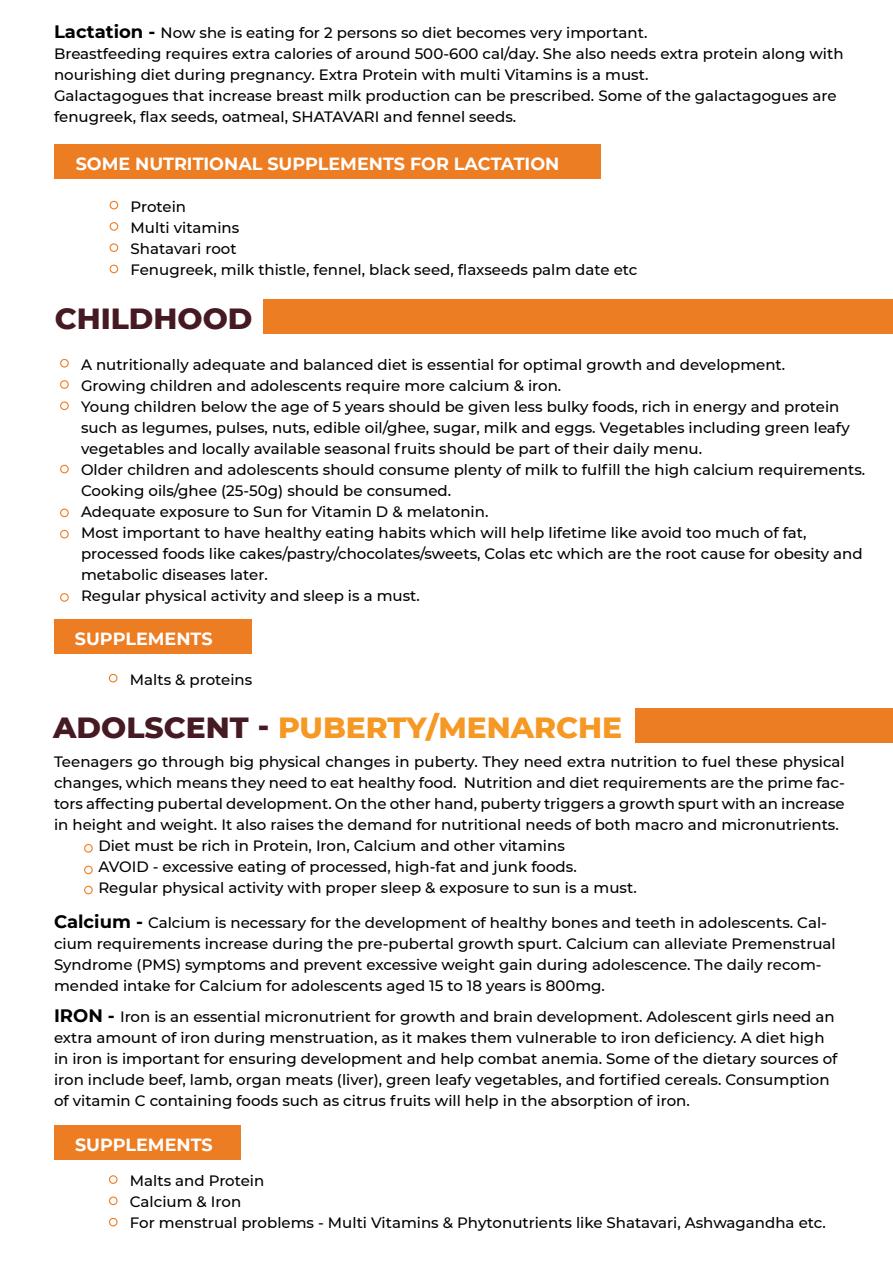
<style>
.page{position:relative;width:893px;height:1263px;background:#fff}
.page>*{position:absolute;margin:0;border:0;box-sizing:border-box;transform-origin:0 0}
.t1{font:800 29.7px "Montserrat";color:#f59824}
.t2{font:800 29.7px "Montserrat";color:#461a22}
.t3{font:700 17.55px "Montserrat";color:#fff}
.t4{font:500 15px/21px "Montserrat";color:#000}
.s1{font-weight:700;font-size:18px}
.s2{color:#461a22}
</style>
<div class="page">
<div style="left:55px;top:145px;width:546px;height:34px;background:#ed7d23"></div>
<div style="left:264px;top:300px;width:629px;height:34px;background:#ed7d23"></div>
<div style="left:110px;top:201px;width:8px;height:8px;border:1px solid #ed7d23;border-radius:50%"></div>
<div style="left:110px;top:222px;width:8px;height:9px;border:1px solid #ed7d23;border-radius:50%"></div>
<div style="left:110px;top:243px;width:8px;height:9px;border:1px solid #ed7d23;border-radius:50%"></div>
<div style="left:110px;top:265px;width:8px;height:8px;border:1px solid #ed7d23;border-radius:50%"></div>
<div style="left:60px;top:359px;width:9px;height:9px;border:1px solid #ed7d23;border-radius:50%"></div>
<div style="left:60px;top:380px;width:9px;height:9px;border:1px solid #ed7d23;border-radius:50%"></div>
<div style="left:60px;top:509px;width:9px;height:8px;border:1px solid #ed7d23;border-radius:50%"></div>
<div style="left:60px;top:401px;width:9px;height:9px;border:1px solid #ed7d23;border-radius:50%"></div>
<div style="left:60px;top:530px;width:9px;height:8px;border:1px solid #ed7d23;border-radius:50%"></div>
<div style="left:60px;top:465px;width:9px;height:8px;border:1px solid #ed7d23;border-radius:50%"></div>
<div style="left:60px;top:593px;width:9px;height:9px;border:1px solid #ed7d23;border-radius:50%"></div>
<div style="left:54px;top:619px;width:198px;height:34px;background:#ed7d23"></div>
<div style="left:109px;top:674px;width:8px;height:8px;border:1px solid #ed7d23;border-radius:50%"></div>
<div style="left:635px;top:708px;width:258px;height:34px;background:#ed7d23"></div>
<div style="left:84px;top:844px;width:9px;height:9px;border:1px solid #ed7d23;border-radius:50%"></div>
<div style="left:84px;top:866px;width:9px;height:8px;border:1px solid #ed7d23;border-radius:50%"></div>
<div style="left:84px;top:886px;width:9px;height:8px;border:1px solid #ed7d23;border-radius:50%"></div>
<div style="left:54px;top:1125px;width:186px;height:34px;background:#ed7d23"></div>
<div style="left:109px;top:1175px;width:9px;height:9px;border:1px solid #ed7d23;border-radius:50%"></div>
<div style="left:109px;top:1196px;width:9px;height:9px;border:1px solid #ed7d23;border-radius:50%"></div>
<div style="left:109px;top:1218px;width:9px;height:8px;border:1px solid #ed7d23;border-radius:50%"></div>
<p class="t4" style="left:54px;top:22px;width:791px"><span class="s1">Lactation -</span> Now she is eating for 2 persons so diet becomes very important.<br>Breastfeeding requires extra calories of around 500-600 cal/day. She also needs extra protein along with nourishing diet during pregnancy. Extra Protein with multi Vitamins is a must.<br>Galactagogues that increase breast milk production can be prescribed. Some of the galactagogues are fenugreek, flax seeds, oatmeal, SHATAVARI and fennel seeds.</p>
<p class="t3" style="left:76px;top:151px;width:485px">SOME NUTRITIONAL SUPPLEMENTS FOR LACTATION</p>
<p class="t4" style="left:131px;top:195px;width:508px">Protein<br>Multi vitamins<br>Shatavari root<br>Fenugreek, milk thistle, fennel, black seed, flaxseeds palm date etc</p>
<h1 class="t2" style="left:55px;top:296px;width:199px">CHILDHOOD</h1>
<p class="t4" style="left:81px;top:353px;width:786px">A nutritionally adequate and balanced diet is essential for optimal growth and development.<br>Growing children and adolescents require more calcium &amp; iron.<br>Young children below the age of 5 years should be given less bulky foods, rich in energy and protein such as legumes, pulses, nuts, edible oil/ghee, sugar, milk and eggs. Vegetables including green leafy vegetables and locally available seasonal fruits should be part of their daily menu.<br>Older children and adolescents should consume plenty of milk to fulfill the high calcium requirements.<br>Cooking oils/ghee (25-50g) should be consumed.<br>Adequate exposure to Sun for Vitamin D &amp; melatonin.<br>Most important to have healthy eating habits which will help lifetime like avoid too much of fat, processed foods like cakes/pastry/chocolates/sweets, Colas etc which are the root cause for obesity and metabolic diseases later.<br>Regular physical activity and sleep is a must.</p>
<p class="t3" style="left:75px;top:626px;width:139px">SUPPLEMENTS</p>
<p class="t4" style="left:130px;top:668px;width:124px">Malts &amp; proteins</p>
<h1 class="t1" style="left:53px;top:705px;width:570px"><span class="s2">ADOLSCENT -</span> PUBERTY/MENARCHE</h1>
<p class="t4" style="left:54px;top:750px;width:792px">Teenagers go through big physical changes in puberty. They need extra nutrition to fuel these physical</p>
<p class="t4" style="left:54px;top:771px;width:792px">changes, which means they need to eat healthy food. Nutrition and diet requirements are the prime fac-</p>
<p class="t4" style="left:54px;top:792px;width:792px">tors affecting pubertal development. On the other hand, puberty triggers a growth spurt with an increase</p>
<p class="t4" style="left:54px;top:813px;width:786px">in height and weight. It also raises the demand for nutritional needs of both macro and micronutrients.</p>
<p class="t4" style="left:98px;top:834px;width:468px">Diet must be rich in Protein, Iron, Calcium and other vitamins</p>
<p class="t4" style="left:98px;top:855px;width:480px">AVOID - excessive eating of processed, high-fat and junk foods.</p>
<p class="t4" style="left:98px;top:876px;width:540px">Regular physical activity with proper sleep &amp; exposure to sun is a must.</p>
<p class="t4" style="left:54px;top:911px;width:783px"><span class="s1">Calcium -</span> Calcium is necessary for the development of healthy bones and teeth in adolescents. Cal&shy;cium requirements increase during the pre-pubertal growth spurt. Calcium can alleviate Premenstrual Syndrome (PMS) symptoms and prevent excessive weight gain during adolescence. The daily recom&shy;mended intake for Calcium for adolescents aged 15 to 18 years is 800mg.</p>
<p class="t4" style="left:54px;top:1006px;width:785px"><span class="s1">IRON -</span> Iron is an essential micronutrient for growth and brain development. Adolescent girls need an extra amount of iron during menstruation, as it makes them vulnerable to iron deficiency. A diet high in iron is important for ensuring development and help combat anemia. Some of the dietary sources of iron include beef, lamb, organ meats (liver), green leafy vegetables, and fortified cereals. Consumption of vitamin C containing foods such as citrus fruits will help in the absorption of iron.</p>
<p class="t3" style="left:75px;top:1132px;width:139px">SUPPLEMENTS</p>
<p class="t4" style="left:130px;top:1170px;width:698px">Malts and Protein<br>Calcium &amp; Iron<br>For menstrual problems - Multi Vitamins &amp; Phytonutrients like Shatavari, Ashwagandha etc.</p>
</div>
